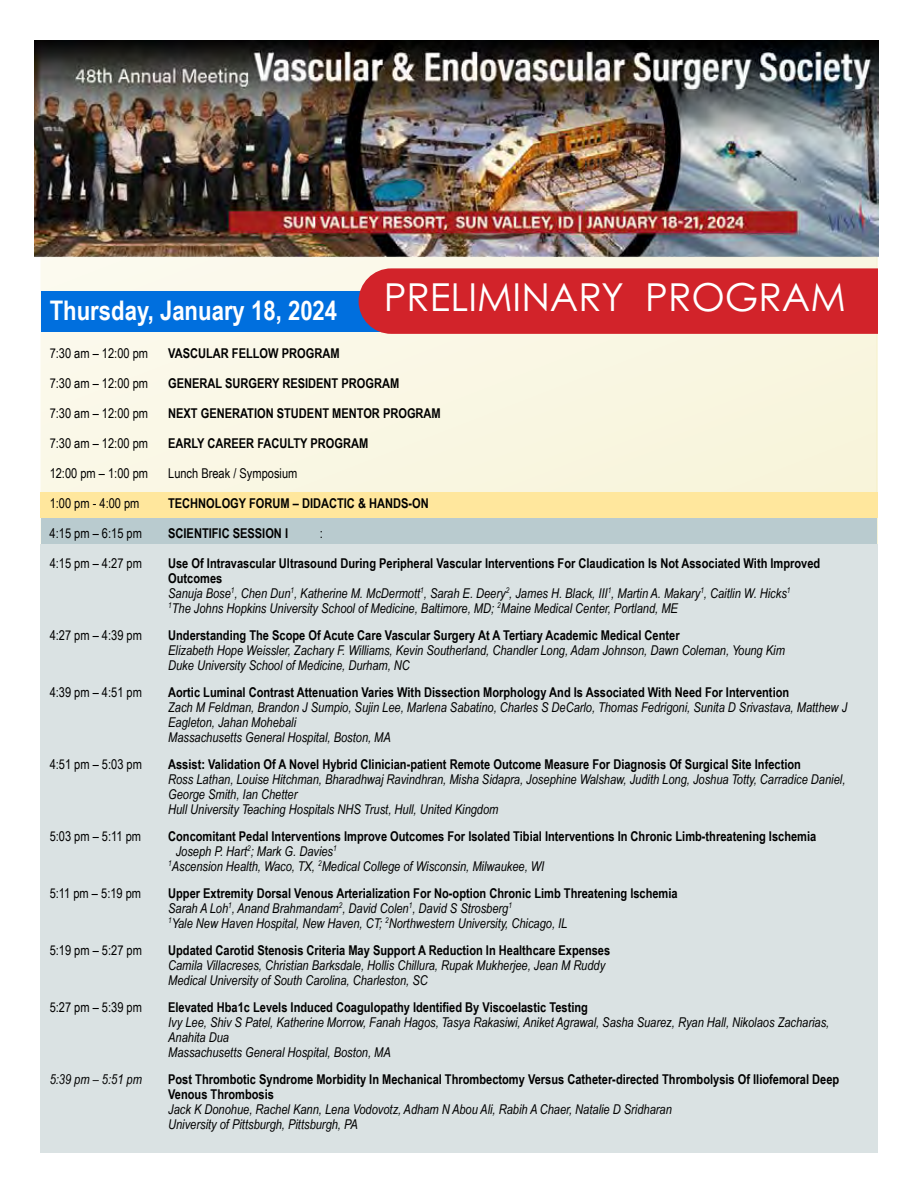
<style>
.page{position:relative;width:918px;height:1188px;background:#fff}
.page>*{position:absolute;margin:0;border:0;box-sizing:border-box;transform-origin:0 0}
.t1{font:38.55px "Century Gothic Pro";color:#fff}
.t2{font:700 27px "Arial Narrow";color:#fff}
.t3{font:italic 13.5px/15px "Arial Narrow";color:#000}
.t4{font:700 13.5px/15px "Arial Narrow";color:#000}
.t5{font:13.5px "Arial Narrow";color:#000}
.s1{font-weight:700;font-style:normal}
</style>
<div class="page">
<div style="left:40px;top:61px;width:838px;height:1083px;background:#f9f7e3"></div>
<div style="left:41px;top:291px;width:835px;height:41px;background:#006fde"></div>
<div style="left:41px;top:492px;width:837px;height:26px;background:#ffe79d"></div>
<div style="left:41px;top:518px;width:835px;height:26px;background:#b9cbcf"></div>
<div style="left:41px;top:544px;width:837px;height:608px;background:#dae2e3"></div>
<div style="left:359px;top:268px;width:519px;height:66px;background:#d2232a"></div>
<img style="left:35px;top:40px;width:843px;height:228px">
<h1 class="t1" style="left:384px;top:274px;width:464px">PRELIMINARY PROGRAM</h1>
<h2 class="t2" style="left:50px;top:290px;width:289px">Thursday, January 18, 2024</h2>
<p class="t5" style="left:50px;top:343px;width:100px">7:30 am – 12:00 pm</p>
<p class="t4" style="left:168px;top:345px;width:173px">VASCULAR FELLOW PROGRAM</p>
<p class="t5" style="left:50px;top:373px;width:100px">7:30 am – 12:00 pm</p>
<p class="t4" style="left:168px;top:375px;width:233px">GENERAL SURGERY RESIDENT PROGRAM</p>
<p class="t5" style="left:50px;top:403px;width:100px">7:30 am – 12:00 pm</p>
<p class="t4" style="left:168px;top:405px;width:274px">NEXT GENERATION STUDENT MENTOR PROGRAM</p>
<p class="t5" style="left:50px;top:433px;width:100px">7:30 am – 12:00 pm</p>
<p class="t4" style="left:168px;top:435px;width:202px">EARLY CAREER FACULTY PROGRAM</p>
<p class="t5" style="left:50px;top:463px;width:100px">12:00 pm – 1:00 pm</p>
<p class="t5" style="left:168px;top:463px;width:131px">Lunch Break / Symposium</p>
<p class="t5" style="left:50px;top:493px;width:91px">1:00 pm - 4:00 pm</p>
<p class="t4" style="left:168px;top:495px;width:262px">TECHNOLOGY FORUM – DIDACTIC &amp; HANDS-ON</p>
<p class="t5" style="left:50px;top:523px;width:94px">4:15 pm – 6:15 pm</p>
<p class="t4" style="left:168px;top:525px;width:121px">SCIENTIFIC SESSION I</p>
<p class="t5" style="left:320px;top:523px;width:5px">:</p>
<p class="t5" style="left:50px;top:553px;width:94px">4:15 pm – 4:27 pm</p>
<p class="t3" style="left:168px;top:555px;width:654px"><span class="s1">Use Of Intravascular Ultrasound During Peripheral Vascular Interventions For Claudication Is Not Associated With Improved Outcomes<br></span>Sanuja Bose<sup>1</sup>, Chen Dun<sup>1</sup>, Katherine M. McDermott<sup>1</sup>, Sarah E. Deery<sup>2</sup>, James H. Black, III<sup>1</sup>, Martin A. Makary<sup>1</sup>, Caitlin W. Hicks<sup>1<br>1</sup>The Johns Hopkins University School of Medicine, Baltimore, MD; <sup>2</sup>Maine Medical Center, Portland, ME</p>
<p class="t5" style="left:50px;top:625px;width:94px">4:27 pm – 4:39 pm</p>
<p class="t4" style="left:168px;top:627px;width:513px">Understanding The Scope Of Acute Care Vascular Surgery At A Tertiary Academic Medical Center</p>
<p class="t3" style="left:168px;top:642px;width:618px">Elizabeth Hope Weissler, Zachary F. Williams, Kevin Southerland, Chandler Long, Adam Johnson, Dawn Coleman, Young Kim<br>Duke University School of Medicine, Durham, NC</p>
<p class="t5" style="left:50px;top:682px;width:94px">4:39 pm – 4:51 pm</p>
<p class="t4" style="left:168px;top:684px;width:623px">Aortic Luminal Contrast Attenuation Varies With Dissection Morphology And Is Associated With Need For Intervention</p>
<p class="t3" style="left:168px;top:699px;width:681px">Zach M Feldman, Brandon J Sumpio, Sujin Lee, Marlena Sabatino, Charles S DeCarlo, Thomas Fedrigoni, Sunita D Srivastava, Matthew J<br>Eagleton, Jahan Mohebali<br>Massachusetts General Hospital, Boston, MA</p>
<p class="t5" style="left:50px;top:754px;width:94px">4:51 pm – 5:03 pm</p>
<p class="t4" style="left:168px;top:756px;width:634px">Assist: Validation Of A Novel Hybrid Clinician-patient Remote Outcome Measure For Diagnosis Of Surgical Site Infection</p>
<p class="t3" style="left:168px;top:771px;width:679px">Ross Lathan, Louise Hitchman, Bharadhwaj Ravindhran, Misha Sidapra, Josephine Walshaw, Judith Long, Joshua Totty, Carradice Daniel,<br>George Smith, Ian Chetter<br>Hull University Teaching Hospitals NHS Trust, Hull, United Kingdom</p>
<p class="t5" style="left:50px;top:826px;width:93px">5:03 pm – 5:11 pm</p>
<p class="t4" style="left:168px;top:828px;width:650px">Concomitant Pedal Interventions Improve Outcomes For Isolated Tibial Interventions In Chronic Limb-threatening Ischemia</p>
<p class="t3" style="left:176px;top:843px;width:163px">Joseph P. Hart<sup>2</sup>; Mark G. Davies<sup>1</sup></p>
<p class="t3" style="left:168px;top:858px;width:378px"><sup>1</sup>Ascension Health, Waco, TX, <sup>2</sup>Medical College of Wisconsin, Milwaukee, WI</p>
<p class="t5" style="left:50px;top:883px;width:93px">5:11 pm – 5:19 pm</p>
<p class="t3" style="left:168px;top:885px;width:511px"><span class="s1">Upper Extremity Dorsal Venous Arterialization For No-option Chronic Limb Threatening Ischemia<br></span>Sarah A Loh<sup>1</sup>, Anand Brahmandam<sup>2</sup>, David Colen<sup>1</sup>, David S Strosberg<sup>1<br>1</sup>Yale New Haven Hospital, New Haven, CT; <sup>2</sup>Northwestern University, Chicago, IL</p>
<p class="t5" style="left:50px;top:940px;width:94px">5:19 pm – 5:27 pm</p>
<p class="t4" style="left:168px;top:942px;width:444px">Updated Carotid Stenosis Criteria May Support A Reduction In Healthcare Expenses</p>
<p class="t3" style="left:168px;top:957px;width:439px">Camila Villacreses, Christian Barksdale, Hollis Chillura, Rupak Mukherjee, Jean M Ruddy<br>Medical University of South Carolina, Charleston, SC</p>
<p class="t5" style="left:50px;top:997px;width:94px">5:27 pm – 5:39 pm</p>
<p class="t4" style="left:168px;top:999px;width:421px">Elevated Hba1c Levels Induced Coagulopathy Identified By Viscoelastic Testing</p>
<p class="t3" style="left:168px;top:1014px;width:663px">Ivy Lee, Shiv S Patel, Katherine Morrow, Fanah Hagos, Tasya Rakasiwi, Aniket Agrawal, Sasha Suarez, Ryan Hall, Nikolaos Zacharias,<br>Anahita Dua<br>Massachusetts General Hospital, Boston, MA</p>
<p class="t3" style="left:50px;top:1071px;width:94px">5:39 pm – 5:51 pm</p>
<p class="t4" style="left:168px;top:1071px;width:673px">Post Thrombotic Syndrome Morbidity In Mechanical Thrombectomy Versus Catheter-directed Thrombolysis Of Iliofemoral Deep<br>Venous Thrombosis</p>
<p class="t3" style="left:168px;top:1101px;width:505px">Jack K Donohue, Rachel Kann, Lena Vodovotz, Adham N Abou Ali, Rabih A Chaer, Natalie D Sridharan<br>University of Pittsburgh, Pittsburgh, PA</p>
</div>
